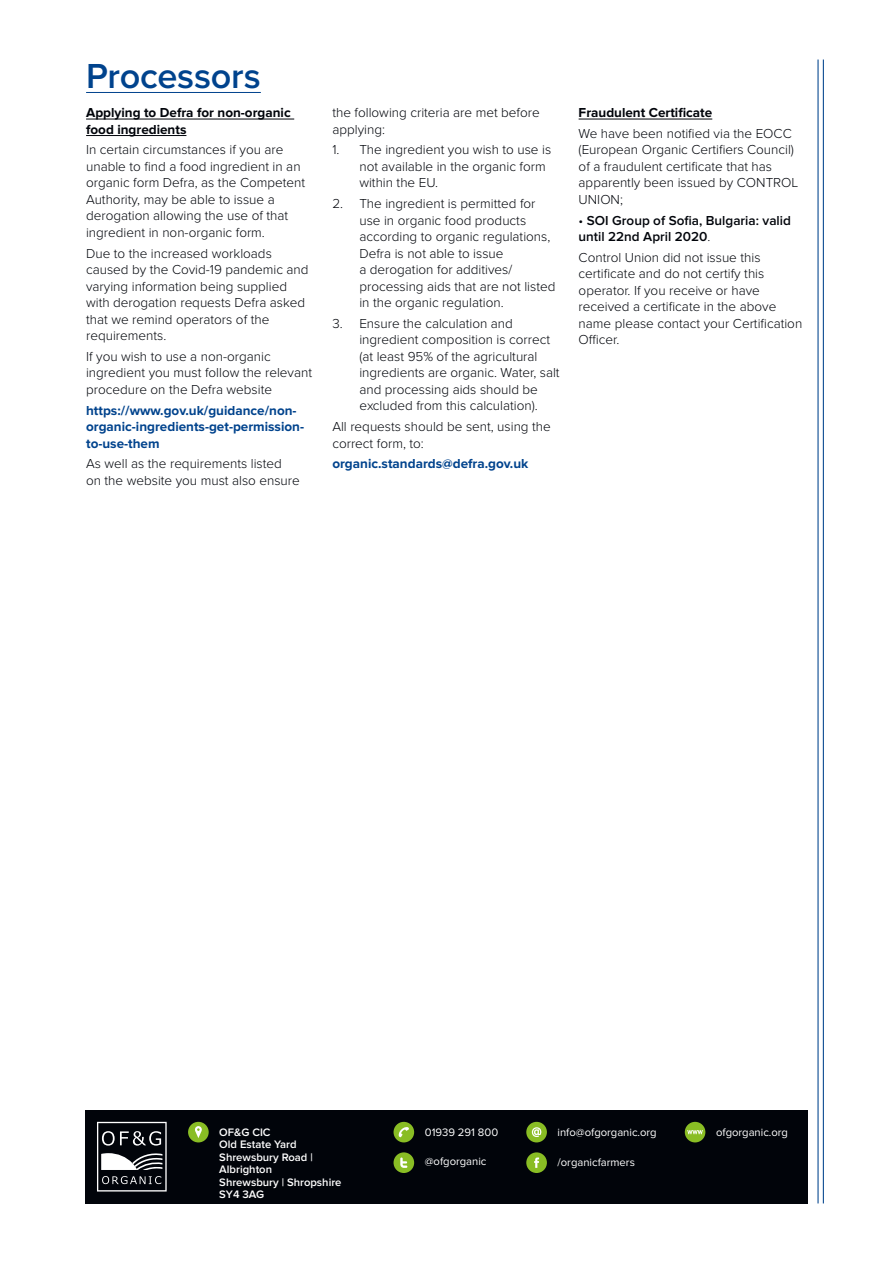
<style>
.page{position:relative;width:893px;height:1263px;background:#fff}
.page>*{position:absolute;margin:0;border:0;box-sizing:border-box;transform-origin:0 0}
.t1{font:600 36px "Proxima Nova";letter-spacing:-.005em;color:#00438d}
.t2{font:300 13.5px/16.5px "Proxima Nova";color:#01040a}
.t3{font:700 13.5px/16.5px "Proxima Nova";color:#00438d}
.t4{font:600 13.5px/16.5px "Proxima Nova";color:#01040a}
.t5{font:700 13.5px/16.5px "Proxima Nova";color:#01040a}
.t6{font:600 11.25px/12.5px "Proxima Nova";color:#fff}
.t7{font:11.25px "Proxima Nova";color:#fff}
.s1{font-weight:700}
.s2{font-weight:300}
</style>
<div class="page">
<div style="left:85px;top:1110px;width:723px;height:93px;background:#01040a"></div>
<div style="left:188px;top:1122px;width:21px;height:20px;background:#89bd24;border-radius:50%"></div>
<svg style="left:195px;top:1126px;width:7px;height:12px"></svg>
<div style="left:393px;top:1152px;width:21px;height:21px;background:#89bd24;border-radius:50%"></div>
<svg style="left:400px;top:1157px;width:7px;height:11px"></svg>
<div style="left:393px;top:1122px;width:21px;height:20px;background:#89bd24;border-radius:50%"></div>
<svg style="left:399px;top:1127px;width:10px;height:10px"></svg>
<div style="left:526px;top:1122px;width:21px;height:20px;background:#89bd24;border-radius:50%"></div>
<svg style="left:532px;top:1127px;width:9px;height:10px"></svg>
<div style="left:526px;top:1152px;width:21px;height:21px;background:#89bd24;border-radius:50%"></div>
<svg style="left:534px;top:1157px;width:5px;height:11px"></svg>
<div style="left:685px;top:1122px;width:20px;height:20px;background:#89bd24;border-radius:50%"></div>
<svg style="left:687px;top:1130px;width:16px;height:4px"></svg>
<svg style="left:97px;top:1122px;width:70px;height:69px"></svg>
<hr style="left:823px;top:60px;width:1px;height:1143px;background:#00438d">
<hr style="left:817px;top:60px;width:2px;height:1143px;background:#00438d">
<hr style="left:86px;top:92px;width:175px;height:1px;background:#00438d">
<hr style="left:86px;top:119px;width:208px;height:1px;background:#01040a">
<hr style="left:86px;top:135px;width:100px;height:1px;background:#01040a">
<hr style="left:579px;top:119px;width:133px;height:1px;background:#01040a">
<p class="t1" style="left:86px;top:55px;width:176px">Processors</p>
<p class="t5" style="left:86px;top:105px;width:206px">Applying to Defra for non-organic food ingredients</p>
<p class="t2" style="left:86px;top:142px;width:221px">In certain circumstances if you are unable to find a food ingredient in an organic form Defra, as the Competent Authority, may be able to issue a derogation allowing the use of that ingredient in non-organic form.</p>
<p class="t2" style="left:86px;top:245px;width:224px">Due to the increased workloads caused by the Covid-19 pandemic and varying information being supplied with derogation requests Defra asked that we remind operators of the requirements.</p>
<p class="t2" style="left:86px;top:349px;width:228px">If you wish to use a non-organic ingredient you must follow the relevant procedure on the Defra website</p>
<p class="t3" style="left:86px;top:403px;width:219px">https://www.gov.uk/guidance/non&shy;organic-ingredients-get-permission&shy;to-use-them</p>
<p class="t2" style="left:86px;top:456px;width:215px">As well as the requirements listed on the website you must also ensure</p>
<p class="t2" style="left:332px;top:105px;width:209px">the following criteria are met before applying:</p>
<p class="t2" style="left:359px;top:142px;width:193px;text-indent:-27px">1. The ingredient you wish to use is not available in the organic form within the EU.</p>
<p class="t2" style="left:359px;top:196px;width:198px;text-indent:-27px">2. The ingredient is permitted for use in organic food products according to organic regulations,<br>Defra is not able to issue<br>a derogation for additives/ processing aids that are not listed in the organic regulation.</p>
<p class="t2" style="left:359px;top:316px;width:202px;text-indent:-27px">3. Ensure the calculation and ingredient composition is correct (at least 95% of the agricultural ingredients are organic. Water, salt and processing aids should be excluded from this calculation).</p>
<p class="t2" style="left:332px;top:419px;width:220px">All requests should be sent, using the correct form, to:</p>
<p class="t3" style="left:332px;top:456px;width:198px">organic.standards@defra.gov.uk</p>
<p class="t2" style="left:579px;top:103px;width:215px;line-height:20.7px"><span class="s1">Fraudulent Certificate<br></span>We have been notified via the EOCC</p>
<p class="t2" style="left:579px;top:142px;width:221px">(European Organic Certifiers Council) of a fraudulent certificate that has apparently been issued by CONTROL<br>UNION;</p>
<p class="t4" style="left:579px;top:213px;width:214px"><span class="s2">•</span> SOI Group of Sofia, Bulgaria: valid until 22nd April 2020<span class="s2">.</span></p>
<p class="t2" style="left:579px;top:250px;width:225px">Control Union did not issue this certificate and do not certify this operator. If you receive or have received a certificate in the above name please contact your Certification<br>Officer.</p>
<p class="t6" style="left:219px;top:1126px;width:124px">OF&amp;G CIC<br>Old Estate Yard<br>Shrewsbury Road |<br>Albrighton<br>Shrewsbury | Shropshire<br>SY4 3AG</p>
<p class="t7" style="left:425px;top:1126px;width:75px">01939 291 800</p>
<p class="t7" style="left:425px;top:1155px;width:63px">@ofgorganic</p>
<p class="t7" style="left:558px;top:1126px;width:101px">info@ofgorganic.org</p>
<p class="t7" style="left:558px;top:1155px;width:79px">/organicfarmers</p>
<p class="t7" style="left:716px;top:1126px;width:74px">ofgorganic.org</p>
</div>
